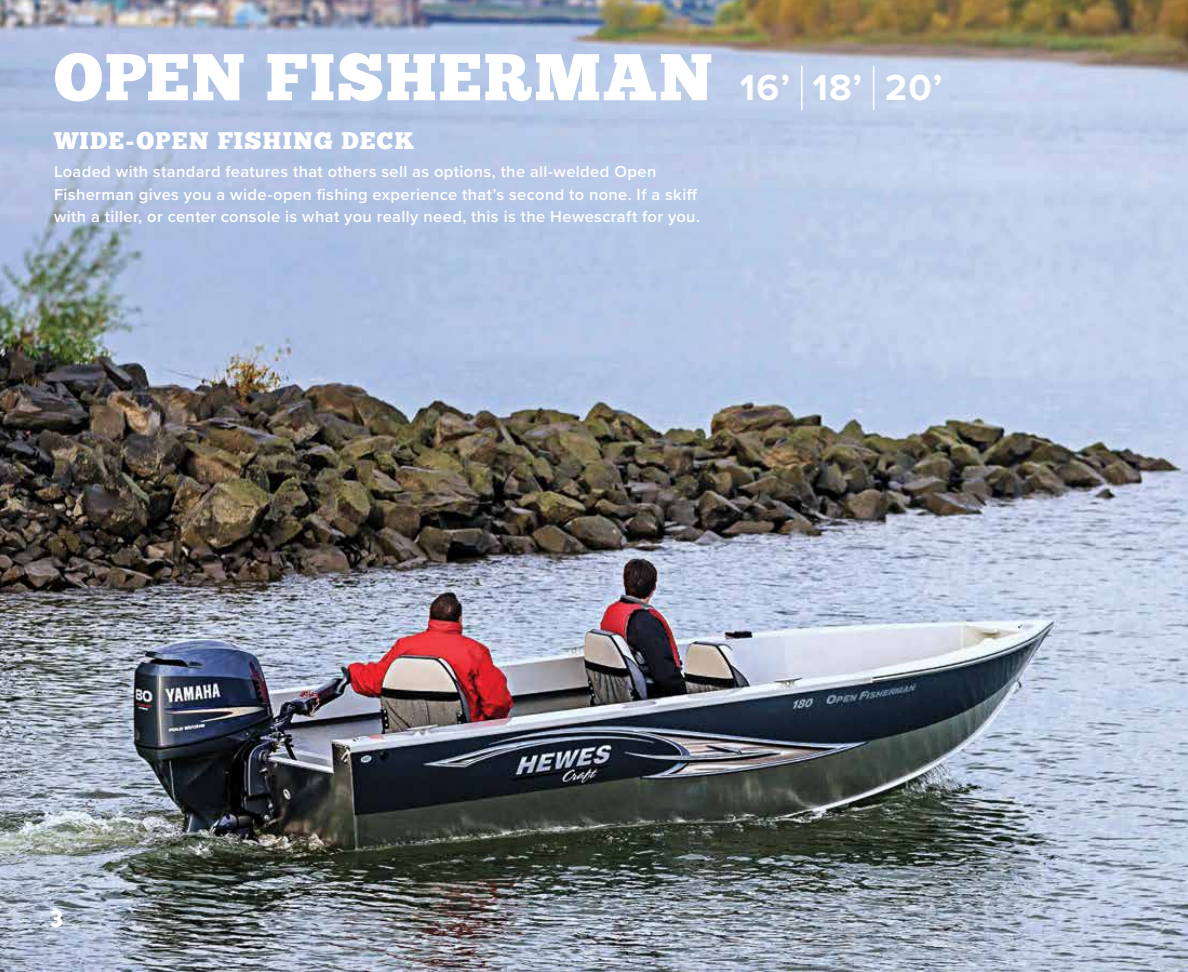
<style>
.page{position:relative;width:1188px;height:972px;background:#fff}
.page>*{position:absolute;margin:0;border:0;box-sizing:border-box;transform-origin:0 0}
.t1{font:66px "Chunk Five";letter-spacing:.03em;color:#fff}
.t2{font:24px "Chunk Five";letter-spacing:.055em;color:#fff}
.t3{font:600 16.5px/22.5px "Proxima Nova";letter-spacing:.02em;color:#fff}
.s1{font-family:"Proxima Nova";font-weight:700;font-size:37.5px}
</style>
<div class="page">
<img style="left:0;top:0;width:1188px;height:972px">
<hr style="left:801px;top:66px;width:2px;height:44px;background:#fff">
<hr style="left:873px;top:66px;width:1px;height:44px;background:#fff">
<h1 class="t1" style="left:54px;top:38px;width:890px">OPEN FISHERMAN <span class="s1">16’ 18’ 20’</span></h1>
<h2 class="t2" style="left:54px;top:127px;width:362px">WIDE-OPEN FISHING DECK</h2>
<p class="t3" style="left:54px;top:160px;width:648px">Loaded with standard features that others sell as options, the all-welded Open<br>Fisherman gives you a wide-open fishing experience that’s second to none. If a skiff with a tiller, or center console is what you really need, this is the Hewescraft for you.</p>
<h2 class="t2" style="left:50px;top:904px;width:14px">3</h2>
</div>
